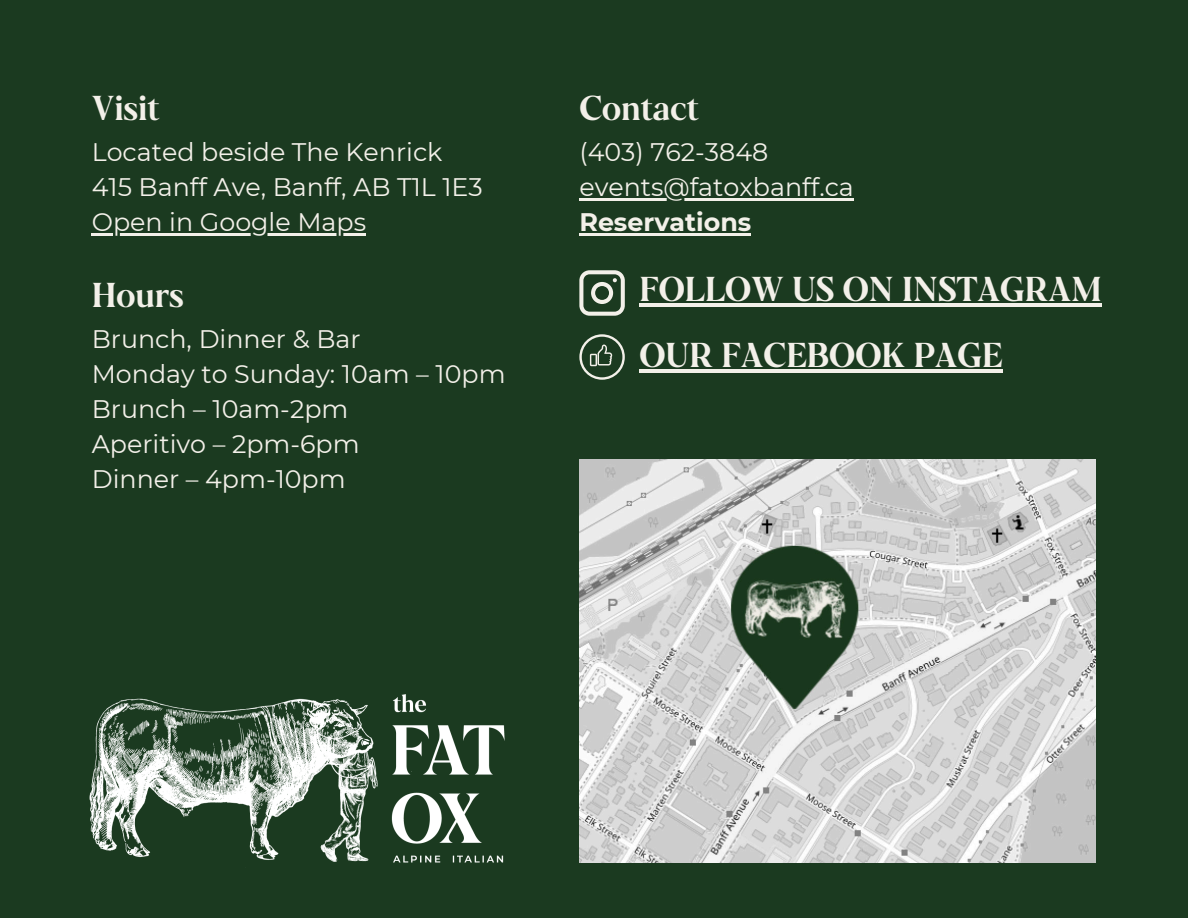
<style>
.page{position:relative;width:1188px;height:918px;background:#1b3a20}
.page>*{position:absolute;margin:0;border:0;box-sizing:border-box;transform-origin:0 0}
.t1{font:34.5px/66.6px "Galonia";color:#f3f0e9}
.t2{font:25.35px/34.8px "Montserrat";color:#f3f0e9}
.t3{font:700 25.35px "Montserrat";color:#f3f0e9}
</style>
<div class="page">
<img style="left:89px;top:694px;width:416px;height:169px">
<svg style="left:579px;top:270px;width:45px;height:45px"></svg>
<svg style="left:579px;top:334px;width:45px;height:45px"></svg>
<img style="left:579px;top:459px;width:517px;height:404px">
<hr style="left:92px;top:233px;width:274px;height:3px;background:#f3f0e9">
<hr style="left:579px;top:199px;width:275px;height:2px;background:#f3f0e9">
<hr style="left:579px;top:233px;width:172px;height:3px;background:#f3f0e9">
<hr style="left:639px;top:303px;width:463px;height:3px;background:#f3f0e9">
<hr style="left:639px;top:370px;width:27px;height:3px;background:#f3f0e9">
<hr style="left:666px;top:370px;width:337px;height:3px;background:#f3f0e9">
<h1 class="t1" style="left:92px;top:74px;width:69px">Visit</h1>
<p class="t2" style="left:92px;top:134px;width:392px">Located beside The Kenrick<br>415 Banff Ave, Banff, AB T1L 1E3<br>Open in Google Maps</p>
<h1 class="t1" style="left:92px;top:261px;width:94px">Hours</h1>
<p class="t2" style="left:92px;top:321px;width:415px">Brunch, Dinner &amp; Bar<br>Monday to Sunday: 10am – 10pm<br>Brunch – 10am-2pm<br>Aperitivo – 2pm-6pm<br>Dinner – 4pm-10pm</p>
<h1 class="t1" style="left:579px;top:74px;width:121px">Contact</h1>
<p class="t2" style="left:579px;top:134px;width:276px">(403) 762-3848 events@fatoxbanff.ca</p>
<p class="t3" style="left:579px;top:204px;width:173px">Reservations</p>
<h1 class="t1" style="left:639px;top:255px;width:464px">FOLLOW US ON INSTAGRAM<br>OUR FACEBOOK PAGE</h1>
</div>
